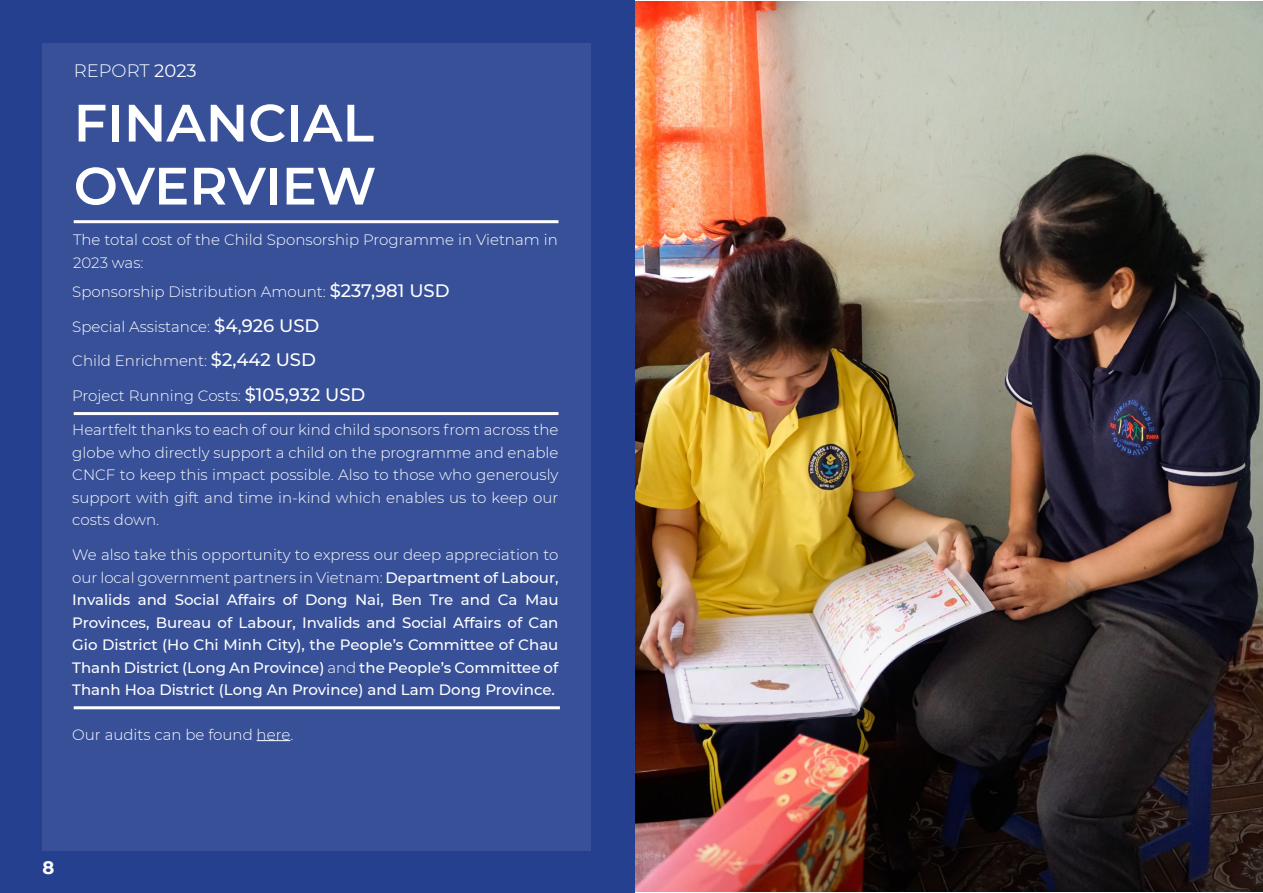
<style>
.page{position:relative;width:1263px;height:893px;background:#fff}
.page>*{position:absolute;margin:0;border:0;box-sizing:border-box;transform-origin:0 0}
.t1{font:600 52.5px/63px "Montserrat";color:#fff}
.t2{font:300 18px "Montserrat";color:#fff}
.t3{font:700 18px "Montserrat";color:#fff}
.t4{font:300 15px/22.5px "Montserrat";color:#fff}
.t5{font:500 15px/22.5px "Montserrat";color:#fff;text-align:justify}
.s1{font-weight:400}
.s2{font-weight:500;font-size:18px}
.s3{font-weight:300}
</style>
<div class="page">
<img style="left:635px;top:2px;width:628px;height:889px">
<div style="left:0;top:0;width:635px;height:893px;background:#25408f"></div>
<div style="left:43px;top:43px;width:548px;height:807px;background:#375098"></div>
<hr style="left:257px;top:740px;width:33px;height:1px;background:#fff">
<hr style="left:74px;top:220px;width:484px;height:3px;background:#fff">
<hr style="left:74px;top:412px;width:484px;height:3px;background:#fff">
<hr style="left:74px;top:706px;width:486px;height:3px;background:#fff">
<p class="t2" style="left:74px;top:59px;width:124px">REPORT <span class="s1">2023</span></p>
<h1 class="t1" style="left:74px;top:89px;width:304px">FINANCIAL<br>OVERVIEW</h1>
<p class="t4" style="left:73px;top:228px;width:486px">The total cost of the Child Sponsorship Programme in Vietnam in<br>2023 was:</p>
<p class="t4" style="left:72px;top:280px;width:379px">Sponsorship Distribution Amount: <span class="s2">$237,981 USD</span></p>
<p class="t4" style="left:72px;top:314px;width:249px">Special Assistance: <span class="s2">$4,926 USD</span></p>
<p class="t4" style="left:72px;top:349px;width:245px">Child Enrichment: <span class="s2">$2,442 USD</span></p>
<p class="t4" style="left:72px;top:383px;width:295px">Project Running Costs: <span class="s2">$105,932 USD</span></p>
<p class="t4" style="left:72px;top:418px;width:488px;text-align:justify">Heartfelt thanks to each of our kind child sponsors from across the globe who directly support a child on the programme and enable CNCF to keep this impact possible. Also to those who generously support with gift and time in-kind which enables us to keep our costs down.</p>
<p class="t5" style="left:72px;top:543px;width:488px"><span class="s3">We also take this opportunity to express our deep appreciation to our local government partners in Vietnam:</span> Department of Labour, Invalids and Social Affairs of Dong Nai, Ben Tre and Ca Mau Provinces, Bureau of Labour, Invalids and Social Affairs of Can Gio District (Ho Chi Minh City), the People’s Committee of Chau Thanh District (Long An Province) <span class="s3">and</span> the People’s Committee of Thanh Hoa District (Long An Province) and Lam Dong Province.</p>
<p class="t4" style="left:72px;top:722px;width:223px">Our audits can be found here.</p>
<p class="t3" style="left:43px;top:854px;width:13px">8</p>
</div>
